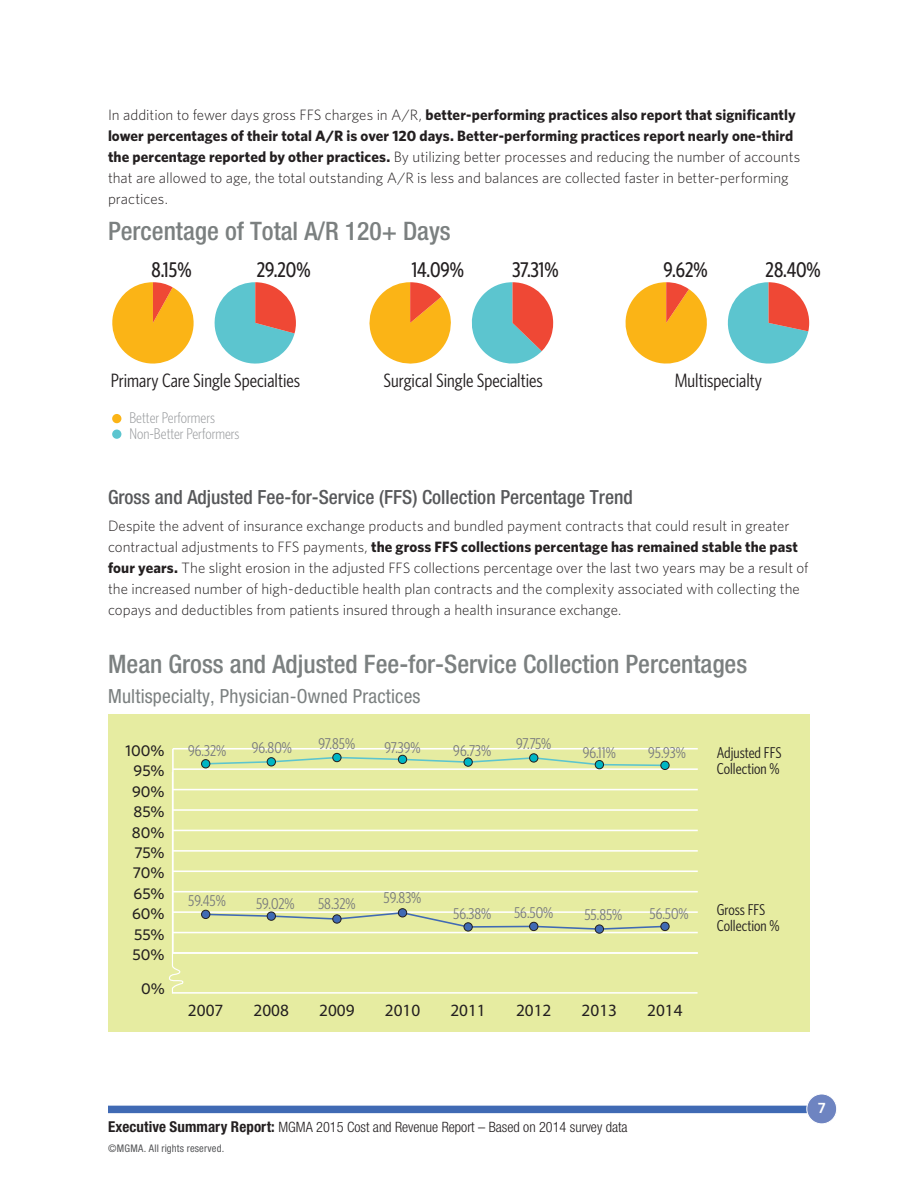
<style>
.page{position:relative;width:918px;height:1188px;background:#fff}
.page>*{position:absolute;margin:0;border:0;box-sizing:border-box;transform-origin:0 0}
.graph_chart_title{font:500 condensed 25.5px "Helvetica Neue";color:#7b8080}
.t1{font:500 21.3px "Whitney Condensed";color:#231f20}
._1__Body_sub_smaller{font:500 condensed 19.5px "Helvetica Neue";color:#57585a}
.graph_chart_title_su{font:condensed 19.5px "Helvetica Neue";letter-spacing:.01em;color:#7b8080}
.t2{font:19.35px "Whitney Condensed";color:#231f20}
.t3{font:17.25px "Myriad Pro";color:#231f20}
.t4{font:15.6px "Whitney Condensed";color:#787a7d}
.t5{font:15.6px/15.6px "Whitney Condensed";color:#231f20}
.t6{font:300 15.6px/15.6px "Whitney Condensed";color:#97999c}
.t7{font:500 15.6px "Whitney";color:#231f20}
._0__Body_copy{font:300 15px/21px "Whitney";color:#231f20}
.t8{font:600 15px "Whitney";color:#fff}
.t9{font:300 condensed 14.25px "Helvetica Neue";color:#231f20}
.t10{font:condensed 10.5px "Helvetica Neue";letter-spacing:.015em;color:#57585a}
.s1{font-weight:700}
.s2{font-weight:700;font-size:15px}
</style>
<div class="page">
<div style="left:108px;top:1106px;width:702px;height:7px;background:#406ab4"></div>
<div style="left:807px;top:1094px;width:30px;height:30px;background:#6e84c1;border-radius:50%"></div>
<div style="left:806px;top:1094px;width:31px;height:30px;border:1px solid #fff;border-radius:50%"></div>
<div style="left:112px;top:414px;width:9px;height:9px;background:#fbb416;border-radius:50%"></div>
<div style="left:112px;top:430px;width:9px;height:9px;background:#5cc5cf;border-radius:50%"></div>
<svg style="left:112px;top:282px;width:82px;height:82px"></svg>
<svg style="left:214px;top:282px;width:82px;height:82px"></svg>
<svg style="left:369px;top:282px;width:82px;height:82px"></svg>
<svg style="left:471px;top:282px;width:82px;height:82px"></svg>
<svg style="left:625px;top:282px;width:82px;height:82px"></svg>
<svg style="left:727px;top:282px;width:82px;height:82px"></svg>
<div style="left:108px;top:715px;width:702px;height:317px;background:#e6eca1"></div>
<hr style="left:172px;top:749px;width:2px;height:204px;background:#fff">
<hr style="left:173px;top:952px;width:525px;height:2px;background:#fff">
<hr style="left:173px;top:932px;width:525px;height:1px;background:#fff">
<hr style="left:173px;top:911px;width:525px;height:2px;background:#fff">
<hr style="left:173px;top:891px;width:525px;height:1px;background:#fff">
<hr style="left:173px;top:871px;width:525px;height:1px;background:#fff">
<hr style="left:173px;top:850px;width:525px;height:2px;background:#fff">
<hr style="left:173px;top:830px;width:525px;height:1px;background:#fff">
<hr style="left:173px;top:809px;width:525px;height:2px;background:#fff">
<hr style="left:173px;top:789px;width:525px;height:1px;background:#fff">
<hr style="left:173px;top:768px;width:525px;height:2px;background:#fff">
<hr style="left:173px;top:748px;width:525px;height:2px;background:#fff">
<svg style="left:208px;top:911px;width:459px;height:20px"></svg>
<svg style="left:208px;top:756px;width:458px;height:11px"></svg>
<div style="left:202px;top:910px;width:8px;height:9px;background:#406ab4;border-radius:50%"></div>
<div style="left:201px;top:910px;width:9px;height:9px;border:1px solid #231f20;border-radius:50%"></div>
<div style="left:267px;top:912px;width:8px;height:8px;background:#406ab4;border-radius:50%"></div>
<div style="left:267px;top:912px;width:9px;height:8px;border:1px solid #231f20;border-radius:50%"></div>
<div style="left:333px;top:915px;width:8px;height:8px;background:#406ab4;border-radius:50%"></div>
<div style="left:333px;top:915px;width:8px;height:8px;border:1px solid #231f20;border-radius:50%"></div>
<div style="left:398px;top:909px;width:9px;height:8px;background:#406ab4;border-radius:50%"></div>
<div style="left:398px;top:908px;width:9px;height:9px;border:1px solid #231f20;border-radius:50%"></div>
<div style="left:464px;top:923px;width:8px;height:8px;background:#406ab4;border-radius:50%"></div>
<div style="left:464px;top:923px;width:9px;height:8px;border:1px solid #231f20;border-radius:50%"></div>
<div style="left:530px;top:922px;width:8px;height:9px;background:#406ab4;border-radius:50%"></div>
<div style="left:529px;top:922px;width:9px;height:9px;border:1px solid #231f20;border-radius:50%"></div>
<div style="left:595px;top:925px;width:9px;height:8px;background:#406ab4;border-radius:50%"></div>
<div style="left:595px;top:925px;width:9px;height:8px;border:1px solid #231f20;border-radius:50%"></div>
<div style="left:661px;top:922px;width:8px;height:9px;background:#406ab4;border-radius:50%"></div>
<div style="left:661px;top:922px;width:8px;height:9px;border:1px solid #231f20;border-radius:50%"></div>
<div style="left:202px;top:760px;width:8px;height:8px;background:#00b6c4;border-radius:50%"></div>
<div style="left:201px;top:759px;width:9px;height:9px;border:1px solid #231f20;border-radius:50%"></div>
<div style="left:267px;top:758px;width:8px;height:8px;background:#00b6c4;border-radius:50%"></div>
<div style="left:267px;top:757px;width:9px;height:9px;border:1px solid #231f20;border-radius:50%"></div>
<div style="left:333px;top:753px;width:8px;height:9px;background:#00b6c4;border-radius:50%"></div>
<div style="left:333px;top:753px;width:8px;height:9px;border:1px solid #231f20;border-radius:50%"></div>
<div style="left:398px;top:755px;width:9px;height:9px;background:#00b6c4;border-radius:50%"></div>
<div style="left:398px;top:755px;width:9px;height:9px;border:1px solid #231f20;border-radius:50%"></div>
<div style="left:464px;top:758px;width:8px;height:8px;background:#00b6c4;border-radius:50%"></div>
<div style="left:464px;top:758px;width:9px;height:8px;border:1px solid #231f20;border-radius:50%"></div>
<div style="left:530px;top:754px;width:8px;height:8px;background:#00b6c4;border-radius:50%"></div>
<div style="left:529px;top:754px;width:9px;height:8px;border:1px solid #231f20;border-radius:50%"></div>
<div style="left:595px;top:760px;width:9px;height:9px;background:#00b6c4;border-radius:50%"></div>
<div style="left:595px;top:760px;width:9px;height:9px;border:1px solid #231f20;border-radius:50%"></div>
<div style="left:661px;top:761px;width:8px;height:9px;background:#00b6c4;border-radius:50%"></div>
<div style="left:661px;top:761px;width:8px;height:9px;border:1px solid #231f20;border-radius:50%"></div>
<hr style="left:172px;top:992px;width:526px;height:2px;background:#fff">
<svg style="left:169px;top:771px;width:15px;height:223px"></svg>
<p class="_0__Body_copy" style="left:108px;top:104px;width:694px">In addition to fewer days gross FFS charges in A/R, <span class="s1">better-performing practices also report that significantly lower percentages of their total A/R is over 120 days. Better-performing practices report nearly one-third the percentage reported by other practices.</span> By utilizing better processes and reducing the number of accounts that are allowed to age, the total outstanding A/R is less and balances are collected faster in better-performing practices.</p>
<p class="graph_chart_title" style="left:108px;top:215px;width:344px">Percentage of Total A/R 120+ Days</p>
<p class="t1" style="left:151px;top:257px;width:42px">8.15%</p>
<p class="t1" style="left:257px;top:257px;width:55px">29.20%</p>
<p class="t1" style="left:412px;top:257px;width:54px">14.09%</p>
<p class="t1" style="left:512px;top:257px;width:48px">37.31%</p>
<p class="t1" style="left:663px;top:257px;width:46px">9.62%</p>
<p class="t1" style="left:766px;top:257px;width:57px">28.40%</p>
<p class="t2" style="left:111px;top:369px;width:191px">Primary Care Single Specialties</p>
<p class="t2" style="left:384px;top:369px;width:161px">Surgical Single Specialties</p>
<p class="t2" style="left:675px;top:369px;width:89px">Multispecialty</p>
<p class="t6" style="left:129px;top:410px;width:112px">Better Performers<br>Non-Better Performers</p>
<p class="_1__Body_sub_smaller" style="left:108px;top:485px;width:526px">Gross and Adjusted Fee-for-Service (FFS) Collection Percentage Trend</p>
<p class="_0__Body_copy" style="left:108px;top:515px;width:702px">Despite the advent of insurance exchange products and bundled payment contracts that could result in greater contractual adjustments to FFS payments, <span class="s1">the gross FFS collections percentage has remained stable the past four years.</span> The slight erosion in the adjusted FFS collections percentage over the last two years may be a result of the increased number of high-deductible health plan contracts and the complexity associated with collecting the copays and deductibles from patients insured through a health insurance exchange.</p>
<p class="graph_chart_title" style="left:108px;top:649px;width:641px">Mean Gross and Adjusted Fee-for-Service Collection Percentages</p>
<p class="graph_chart_title_su" style="left:108px;top:685px;width:314px">Multispecialty, Physician-Owned Practices</p>
<p class="t7" style="left:126px;top:740px;width:41px">100%</p>
<p class="t7" style="left:134px;top:761px;width:33px">95%</p>
<p class="t7" style="left:132px;top:781px;width:34px">90%</p>
<p class="t7" style="left:133px;top:801px;width:33px">85%</p>
<p class="t7" style="left:132px;top:822px;width:34px">80%</p>
<p class="t7" style="left:134px;top:842px;width:32px">75%</p>
<p class="t7" style="left:133px;top:863px;width:33px">70%</p>
<p class="t7" style="left:133px;top:883px;width:33px">65%</p>
<p class="t7" style="left:132px;top:904px;width:34px">60%</p>
<p class="t7" style="left:134px;top:924px;width:32px">55%</p>
<p class="t7" style="left:133px;top:944px;width:34px">50%</p>
<p class="t7" style="left:141px;top:978px;width:25px">0%</p>
<p class="t4" style="left:188px;top:741px;width:40px">96.32%</p>
<p class="t4" style="left:252px;top:739px;width:42px">96.80%</p>
<p class="t4" style="left:319px;top:734px;width:38px">97.85%</p>
<p class="t4" style="left:384px;top:739px;width:38px">97.39%</p>
<p class="t4" style="left:453px;top:741px;width:39px">96.73%</p>
<p class="t4" style="left:516px;top:734px;width:37px">97.75%</p>
<p class="t4" style="left:583px;top:743px;width:34px">96.11%</p>
<p class="t4" style="left:648px;top:743px;width:39px">95.93%</p>
<p class="t4" style="left:188px;top:891px;width:39px">59.45%</p>
<p class="t4" style="left:256px;top:894px;width:40px">59.02%</p>
<p class="t4" style="left:318px;top:894px;width:39px">58.32%</p>
<p class="t4" style="left:384px;top:889px;width:39px">59.83%</p>
<p class="t4" style="left:453px;top:904px;width:40px">56.38%</p>
<p class="t4" style="left:514px;top:903px;width:41px">56.50%</p>
<p class="t4" style="left:585px;top:905px;width:39px">55.85%</p>
<p class="t4" style="left:650px;top:904px;width:41px">56.50%</p>
<p class="t3" style="left:188px;top:1000px;width:37px">2007</p>
<p class="t3" style="left:254px;top:1000px;width:37px">2008</p>
<p class="t3" style="left:319px;top:1000px;width:37px">2009</p>
<p class="t3" style="left:385px;top:1000px;width:37px">2010</p>
<p class="t3" style="left:450px;top:1000px;width:37px">2011</p>
<p class="t3" style="left:516px;top:1000px;width:37px">2012</p>
<p class="t3" style="left:582px;top:1000px;width:37px">2013</p>
<p class="t3" style="left:647px;top:1000px;width:37px">2014</p>
<p class="t5" style="left:717px;top:745px;width:66px">Adjusted FFS<br>Collection %</p>
<p class="t5" style="left:717px;top:901px;width:64px">Gross FFS<br>Collection %</p>
<p class="t9" style="left:108px;top:1119px;width:521px"><span class="s2">Executive Summary Report:</span> MGMA 2015 Cost and Revenue Report – Based on 2014 survey data</p>
<p class="t10" style="left:108px;top:1142px;width:118px">©MGMA. All rights reserved.</p>
<p class="t8" style="left:818px;top:1098px;width:10px">7</p>
</div>
